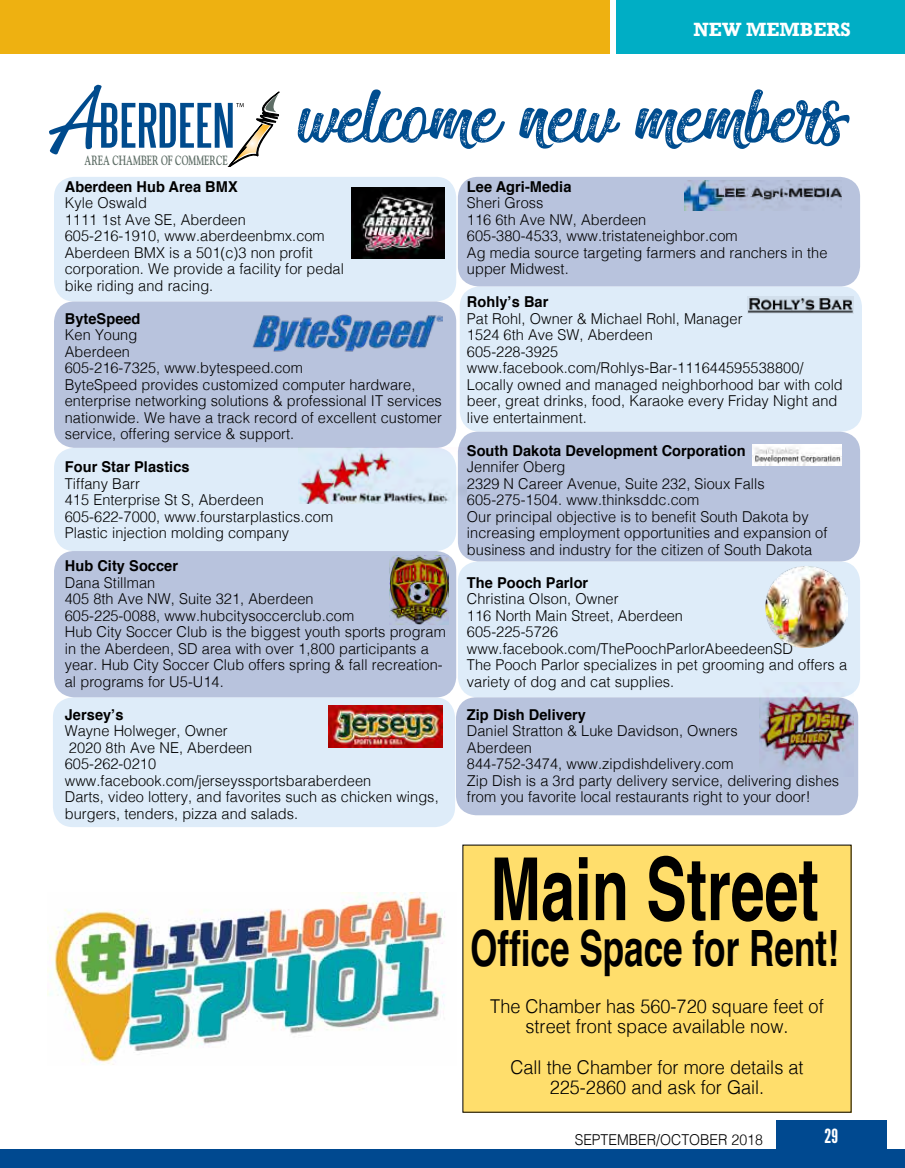
<style>
.page{position:relative;width:905px;height:1168px;background:#fff}
.page>*{position:absolute;margin:0;border:0;box-sizing:border-box;transform-origin:0 0}
.t1{font:104.55px "Miraculous&Christmas";color:#004d8f}
.t2{font:700 86.85px "Helvetica";color:#000;scale:.7 1}
.t3{font:700 50.1px "Helvetica";color:#000;scale:.7 1}
.t4{font:19.5px "League Gothic";color:#fff}
.t5{font:300 19.05px/20.4px "Helvetica";color:#000;text-align:center;scale:.95 1}
.t6{font:700 18px "Rockwell";color:#fff}
.t7{font:300 15px/16.5px "Helvetica";letter-spacing:.005em;color:#000}
.t8{font:700 15px "Helvetica";letter-spacing:.005em;color:#000}
.t9{font:300 15px "Helvetica";letter-spacing:.005em;color:#000;scale:.94 1}
.t10{font:700 13.35px "Goudy";color:#5e6e66;scale:.66 1}
</style>
<div class="page">
<div style="left:775px;top:1120px;width:111px;height:48px;background:#004990"></div>
<div style="left:0;top:1149px;width:904px;height:19px;background:#004990"></div>
<div style="left:616px;top:0;width:288px;height:54px;background:#00aec5"></div>
<div style="left:0;top:0;width:609px;height:54px;background:#eeb111"></div>
<div style="left:54px;top:177px;width:402px;height:124px;background:#deecf9;border-radius:20px"></div>
<div style="left:458px;top:561px;width:402px;height:136px;background:#deecf9;border-radius:20px"></div>
<div style="left:54px;top:448px;width:402px;height:103px;background:#deecf9;border-radius:20px"></div>
<div style="left:53px;top:697px;width:402px;height:130px;background:#deecf9;border-radius:20px"></div>
<div style="left:460px;top:286px;width:402px;height:146px;background:#deecf9;border-radius:20px"></div>
<svg style="left:49px;top:85px;width:230px;height:81px"></svg>
<div style="left:54px;top:301px;width:402px;height:147px;background:#b8c3dd;border-radius:20px"></div>
<div style="left:456px;top:697px;width:402px;height:118px;background:#b8c3dd;border-radius:20px"></div>
<div style="left:54px;top:551px;width:402px;height:146px;background:#b8c3dd;border-radius:20px"></div>
<div style="left:458px;top:177px;width:402px;height:109px;background:#b8c3dd;border-radius:20px"></div>
<div style="left:458px;top:432px;width:402px;height:129px;background:#b8c3dd;border-radius:20px"></div>
<img style="left:351px;top:187px;width:93px;height:71px">
<img style="left:298px;top:448px;width:161px;height:56px">
<img style="left:390px;top:555px;width:59px;height:69px">
<img style="left:328px;top:705px;width:114px;height:42px">
<img style="left:684px;top:180px;width:157px;height:31px">
<img style="left:765px;top:566px;width:82px;height:81px">
<img style="left:747px;top:297px;width:106px;height:17px">
<img style="left:752px;top:444px;width:90px;height:22px">
<img style="left:759px;top:690px;width:94px;height:77px">
<img style="left:248px;top:301px;width:194px;height:51px">
<img style="left:47px;top:892px;width:398px;height:173px">
<div style="left:463px;top:845px;width:388px;height:267px;background:#ffde6c"></div>
<p class="t6" style="left:693px;top:18px;width:159px">NEW MEMBERS</p>
<h1 class="t1" style="left:301px;top:61px;width:545px">welcome new members</h1>
<p class="t10" style="left:85px;top:152px;width:218px">AREA CHAMBER OF COMMERCE</p>
<p class="t8" style="left:65px;top:174px;width:174px">Aberdeen Hub Area BMX</p>
<p class="t7" style="left:65px;top:194px;width:281px">Kyle Oswald<br>1111 1st Ave SE, Aberdeen<br>605-216-1910, www.aberdeenbmx.com<br>Aberdeen BMX is a 501(c)3 non profit corporation. We provide a facility for pedal bike riding and racing.</p>
<p class="t8" style="left:65px;top:306px;width:77px">ByteSpeed</p>
<p class="t7" style="left:65px;top:326px;width:378px">Ken Young<br>Aberdeen<br>605-216-7325, www.bytespeed.com<br>ByteSpeed provides customized computer hardware, enterprise networking solutions &amp; professional IT services nationwide. We have a track record of excellent customer service, offering service &amp; support.</p>
<p class="t8" style="left:65px;top:455px;width:126px">Four Star Plastics</p>
<p class="t7" style="left:65px;top:474px;width:270px">Tiffany Barr<br>415 Enterprise St S, Aberdeen<br>605-622-7000, www.fourstarplastics.com<br>Plastic injection molding company</p>
<p class="t8" style="left:65px;top:554px;width:115px">Hub City Soccer</p>
<p class="t7" style="left:65px;top:573px;width:382px">Dana Stillman<br>405 8th Ave NW, Suite 321, Aberdeen<br>605-225-0088, www.hubcitysoccerclub.com<br>Hub City Soccer Club is the biggest youth sports program in the Aberdeen, SD area with over 1,800 participants a year. Hub City Soccer Club offers spring &amp; fall recreation&shy;al programs for U5-U14.</p>
<p class="t8" style="left:65px;top:702px;width:60px">Jersey’s</p>
<p class="t7" style="left:65px;top:722px;width:375px">Wayne Holweger, Owner<br>2020 8th Ave NE, Aberdeen<br>605-262-0210 www.facebook.com/jerseyssportsbaraberdeen<br>Darts, video lottery, and favorites such as chicken wings, burgers, tenders, pizza and salads.</p>
<p class="t8" style="left:467px;top:174px;width:106px">Lee Agri-Media</p>
<p class="t7" style="left:467px;top:194px;width:362px">Sheri Gross<br>116 6th Ave NW, Aberdeen<br>605-380-4533, www.tristateneighbor.com<br>Ag media source targeting farmers and ranchers in the upper Midwest.</p>
<p class="t8" style="left:467px;top:290px;width:83px">Rohly’s Bar</p>
<p class="t7" style="left:467px;top:309px;width:377px">Pat Rohl, Owner &amp; Michael Rohl, Manager<br>1524 6th Ave SW, Aberdeen<br>605-228-3925 www.facebook.com/Rohlys-Bar-111644595538800/ Locally owned and managed neighborhood bar with cold beer, great drinks, food, Karaoke every Friday Night and live entertainment.</p>
<p class="t8" style="left:467px;top:438px;width:280px">South Dakota Development Corporation</p>
<p class="t7" style="left:467px;top:458px;width:362px">Jennifer Oberg<br>2329 N Career Avenue, Suite 232, Sioux Falls 605-275-1504. www.thinksddc.com<br>Our principal objective is to benefit South Dakota by increasing employment opportunities and expansion of business and industry for the citizen of South Dakota</p>
<p class="t8" style="left:467px;top:570px;width:123px">The Pooch Parlor</p>
<p class="t7" style="left:467px;top:590px;width:382px">Christina Olson, Owner<br>116 North Main Street, Aberdeen<br>605-225-5726 www.facebook.com/ThePoochParlorAbeedeenSD<br>The Pooch Parlor specializes in pet grooming and offers a variety of dog and cat supplies.</p>
<p class="t8" style="left:467px;top:702px;width:120px">Zip Dish Delivery</p>
<p class="t7" style="left:467px;top:722px;width:374px">Daniel Stratton &amp; Luke Davidson, Owners<br>Aberdeen<br>844-752-3474, www.zipdishdelivery.com<br>Zip Dish is a 3rd party delivery service, delivering dishes from you favorite local restaurants right to your door!</p>
<h2 class="t2" style="left:490px;top:819px;width:471px">Main Street</h2>
<h3 class="t3" style="left:470px;top:908px;width:528px">Office Space for Rent!</h3>
<p class="t5" style="left:490px;top:994px;width:352px">The Chamber has 560-720 square feet of street front space available now.</p>
<p class="t5" style="left:510px;top:1056px;width:310px">Call the Chamber for more details at<br>225-2860 and ask for Gail.</p>
<p class="t9" style="left:574px;top:1127px;width:202px">SEPTEMBER/OCTOBER 2018</p>
<h3 class="t4" style="left:824px;top:1125px;width:15px">29</h3>
</div>
